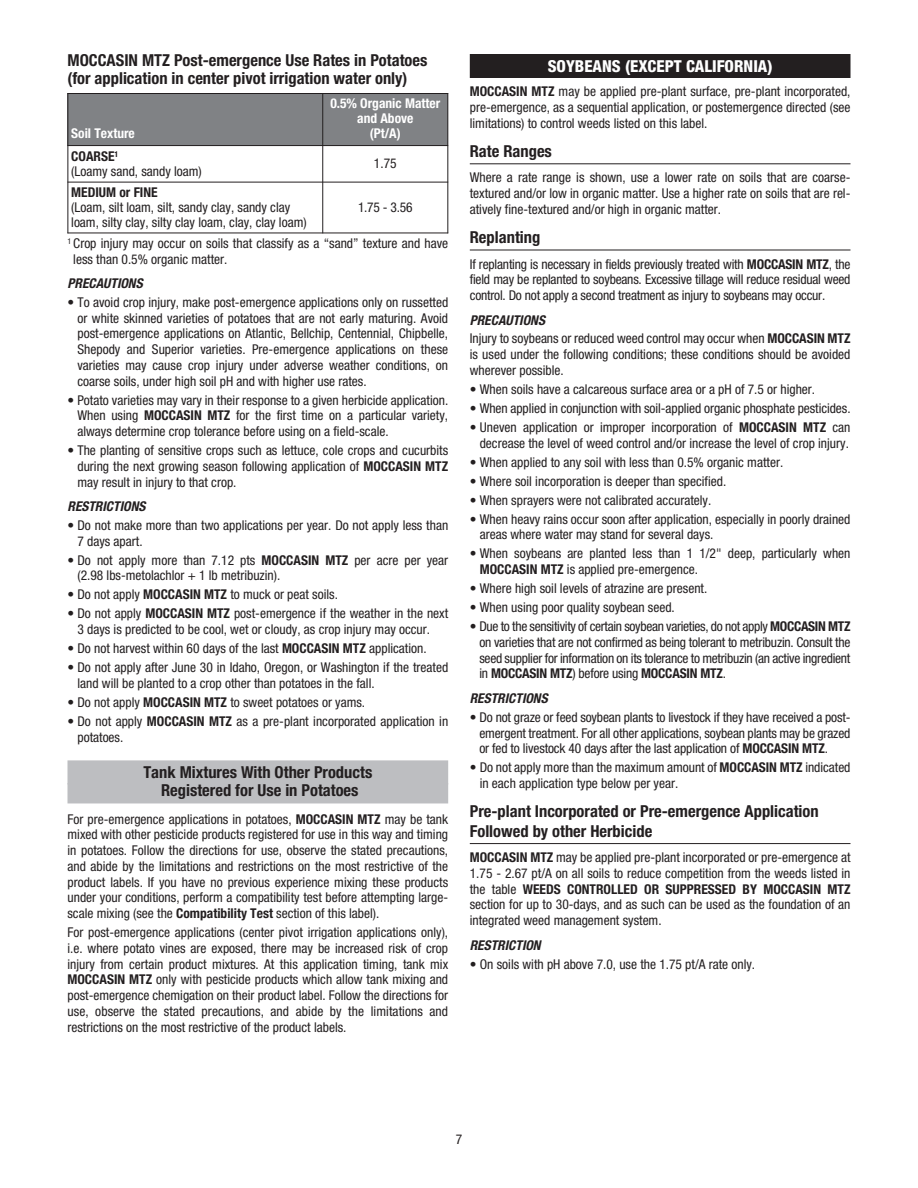
<style>
.page{position:relative;width:918px;height:1188px;background:#fff}
.page>*{position:absolute;margin:0;border:0;box-sizing:border-box;transform-origin:0 0}
.t1{font:700 condensed 16.5px/18px "Helvetica Neue LT Pro";color:#231f20}
.t2{font:800 condensed 16.5px "Helvetica Neue LT Pro";color:#fff}
.t3{font:condensed 13.5px/15.8px "Helvetica Neue LT Pro";color:#231f20}
.t4{font:italic 700 condensed 13.5px "Helvetica Neue LT Pro";color:#231f20}
.t5{font:700 condensed 13.5px/15px "Helvetica Neue LT Pro";color:#fff;text-align:center}
.t6{font:700 condensed 13.5px "Helvetica Neue LT Pro";color:#231f20}
.s1{font-weight:700}
.s2{font-weight:700;font-style:italic}
</style>
<div class="page">
<div style="left:68px;top:760px;width:380px;height:24px;background:#bdbec1"></div>
<div style="left:68px;top:783px;width:380px;height:20px;background:#bdbec1"></div>
<div style="left:470px;top:54px;width:381px;height:24px;background:#231f20"></div>
<hr style="left:470px;top:163px;width:381px;height:1px;background:#231f20">
<hr style="left:470px;top:250px;width:381px;height:1px;background:#231f20">
<hr style="left:470px;top:843px;width:381px;height:1px;background:#231f20">
<div style="left:68px;top:93px;width:255px;height:53px;background:#808285"></div>
<div style="left:323px;top:93px;width:125px;height:53px;background:#808285"></div>
<hr style="left:68px;top:93px;width:1px;height:140px;background:#231f20">
<hr style="left:322px;top:93px;width:1px;height:140px;background:#231f20">
<hr style="left:447px;top:93px;width:1px;height:140px;background:#231f20">
<hr style="left:68px;top:93px;width:380px;height:1px;background:#231f20">
<hr style="left:68px;top:145px;width:380px;height:1px;background:#231f20">
<hr style="left:68px;top:182px;width:380px;height:1px;background:#231f20">
<hr style="left:68px;top:233px;width:380px;height:1px;background:#231f20">
<p class="t1" style="left:68px;top:52px;width:361px">MOCCASIN MTZ Post-emergence Use Rates in Potatoes (for application in center pivot irrigation water only)</p>
<p class="t5" style="left:71px;top:127px;width:65px">Soil Texture</p>
<p class="t5" style="left:330px;top:97px;width:111px">0.5% Organic Matter and Above<br>(Pt/A)</p>
<p class="t3" style="left:71px;top:150px;width:132px;line-height:15px"><span class="s1">COARSE</span><sup>1<br></sup>(Loamy sand, sandy loam)</p>
<p class="t3" style="left:374px;top:157px;width:24px">1.75</p>
<p class="t6" style="left:71px;top:187px;width:88px">MEDIUM or FINE</p>
<p class="t3" style="left:71px;top:201px;width:237px;line-height:15px">(Loam, silt loam, silt, sandy clay, sandy clay loam, silty clay, silty clay loam, clay, clay loam)</p>
<p class="t3" style="left:358px;top:200px;width:56px">1.75 - 3.56</p>
<p class="t3" style="left:73px;top:236px;width:376px;text-indent:-6px"><sup>1</sup> Crop injury may occur on soils that classify as a “sand” texture and have less than 0.5% organic matter.</p>
<p class="t4" style="left:67px;top:275px;width:77px">PRECAUTIONS</p>
<p class="t3" style="left:77px;top:295px;width:372px;text-align:justify;text-indent:-10px">• To avoid crop injury, make post-emergence applications only on russetted or white skinned varieties of potatoes that are not early maturing. Avoid post-emergence applications on Atlantic, Bellchip, Centennial, Chipbelle, Shepody and Superior varieties. Pre-emergence applications on these varieties may cause crop injury under adverse weather conditions, on coarse soils, under high soil pH and with higher use rates.</p>
<p class="t3" style="left:77px;top:393px;width:372px;text-align:justify;text-indent:-10px">• Potato varieties may vary in their response to a given herbicide application.<br>When using <span class="s1">MOCCASIN MTZ</span> for the first time on a particular variety, always determine crop tolerance before using on a field-scale.</p>
<p class="t3" style="left:77px;top:444px;width:372px;text-align:justify;text-indent:-10px">• The planting of sensitive crops such as lettuce, cole crops and cucurbits during the next growing season following application of <span class="s1">MOCCASIN MTZ </span>may result in injury to that crop.</p>
<p class="t4" style="left:67px;top:498px;width:79px">RESTRICTIONS</p>
<p class="t3" style="left:77px;top:519px;width:372px;text-indent:-10px">• Do not make more than two applications per year. Do not apply less than<br>7 days apart.</p>
<p class="t3" style="left:77px;top:553px;width:372px;text-indent:-10px">• Do not apply more than 7.12 pts <span class="s1">MOCCASIN MTZ</span> per acre per year (2.98 lbs-metolachlor + 1 lb metribuzin).</p>
<p class="t3" style="left:67px;top:588px;width:272px">• Do not apply <span class="s1">MOCCASIN MTZ</span> to muck or peat soils.</p>
<p class="t3" style="left:77px;top:607px;width:372px;text-indent:-10px">• Do not apply <span class="s1">MOCCASIN MTZ</span> post-emergence if the weather in the next<br>3 days is predicted to be cool, wet or cloudy, as crop injury may occur.</p>
<p class="t3" style="left:68px;top:642px;width:361px">• Do not harvest within 60 days of the last <span class="s1">MOCCASIN MTZ</span> application.</p>
<p class="t3" style="left:77px;top:661px;width:372px;text-indent:-10px">• Do not apply after June 30 in Idaho, Oregon, or Washington if the treated land will be planted to a crop other than potatoes in the fall.</p>
<p class="t3" style="left:68px;top:696px;width:299px">• Do not apply <span class="s1">MOCCASIN MTZ</span> to sweet potatoes or yams.</p>
<p class="t3" style="left:77px;top:714px;width:372px;text-indent:-10px">• Do not apply <span class="s1">MOCCASIN MTZ</span> as a pre-plant incorporated application in potatoes.</p>
<p class="t1" style="left:143px;top:765px;width:230px;text-align:center">Tank Mixtures With Other Products<br>Registered for Use in Potatoes</p>
<p class="t3" style="left:68px;top:812px;width:382px;text-align:justify">For pre-emergence applications in potatoes, <span class="s1">MOCCASIN MTZ</span> may be tank mixed with other pesticide products registered for use in this way and timing in potatoes. Follow the directions for use, observe the stated precautions, and abide by the limitations and restrictions on the most restrictive of the product labels. If you have no previous experience mixing these products under your conditions, perform a compatibility test before attempting large&shy;scale mixing (see the <span class="s1">Compatibility Test</span> section of this label).</p>
<p class="t3" style="left:68px;top:926px;width:382px;text-align:justify">For post-emergence applications (center pivot irrigation applications only), i.e. where potato vines are exposed, there may be increased risk of crop injury from certain product mixtures. At this application timing, tank mix <span class="s1">MOCCASIN MTZ</span> only with pesticide products which allow tank mixing and post-emergence chemigation on their product label. Follow the directions for use, observe the stated precautions, and abide by the limitations and restrictions on the most restrictive of the product labels.</p>
<p class="t2" style="left:548px;top:56px;width:226px">SOYBEANS (EXCEPT CALIFORNIA)</p>
<p class="t3" style="left:470px;top:85px;width:382px;text-align:justify"><span class="s1">MOCCASIN MTZ</span> may be applied pre-plant surface, pre-plant incorporated, pre-emergence, as a sequential application, or postemergence directed (see limitations) to control weeds listed on this label.</p>
<p class="t1" style="left:470px;top:144px;width:84px">Rate Ranges</p>
<p class="t3" style="left:470px;top:171px;width:382px;text-align:justify">Where a rate range is shown, use a lower rate on soils that are coarse&shy;textured and/or low in organic matter. Use a higher rate on soils that are rel&shy;atively fine-textured and/or high in organic matter.</p>
<p class="t1" style="left:470px;top:230px;width:72px">Replanting</p>
<p class="t3" style="left:470px;top:257px;width:382px;text-align:justify">If replanting is necessary in fields previously treated with <span class="s1">MOCCASIN MTZ</span>, the field may be replanted to soybeans. Excessive tillage will reduce residual weed control. Do not apply a second treatment as injury to soybeans may occur.</p>
<p class="t3" style="left:470px;top:311px;width:382px;line-height:19px"><span class="s2">PRECAUTIONS<br></span>Injury to soybeans or reduced weed control may occur when <span class="s1">MOCCASIN MTZ</span></p>
<p class="t3" style="left:470px;top:348px;width:382px">is used under the following conditions; these conditions should be avoided wherever possible.</p>
<p class="t3" style="left:470px;top:383px;width:347px">• When soils have a calcareous surface area or a pH of 7.5 or higher.</p>
<p class="t3" style="left:470px;top:402px;width:382px">• When applied in conjunction with soil-applied organic phosphate pesticides.</p>
<p class="t3" style="left:470px;top:421px;width:382px;text-align:right">• Uneven application or improper incorporation of <span class="s1">MOCCASIN MTZ</span> can decrease the level of weed control and/or increase the level of crop injury.</p>
<p class="t3" style="left:470px;top:455px;width:315px">• When applied to any soil with less than 0.5% organic matter.</p>
<p class="t3" style="left:470px;top:474px;width:258px">• Where soil incorporation is deeper than specified.</p>
<p class="t3" style="left:470px;top:493px;width:243px">• When sprayers were not calibrated accurately.</p>
<p class="t3" style="left:480px;top:512px;width:372px;text-indent:-10px">• When heavy rains occur soon after application, especially in poorly drained areas where water may stand for several days.</p>
<p class="t3" style="left:480px;top:547px;width:372px;text-indent:-10px">• When soybeans are planted less than 1 1/2" deep, particularly when<br><span class="s1">MOCCASIN MTZ</span> is applied pre-emergence.</p>
<p class="t3" style="left:470px;top:582px;width:239px">• Where high soil levels of atrazine are present.</p>
<p class="t3" style="left:470px;top:601px;width:207px">• When using poor quality soybean seed.</p>
<p class="t3" style="left:479px;top:620px;width:373px;text-align:justify;text-indent:-10px">• Due to the sensitivity of certain soybean varieties, do not apply <span class="s1">MOCCASIN MTZ </span>on varieties that are not confirmed as being tolerant to metribuzin. Consult the seed supplier for information on its tolerance to metribuzin (an active ingredient in <span class="s1">MOCCASIN MTZ</span>) before using <span class="s1">MOCCASIN MTZ</span>.</p>
<p class="t4" style="left:470px;top:690px;width:79px">RESTRICTIONS</p>
<p class="t3" style="left:479px;top:710px;width:373px;text-align:justify;text-indent:-10px">• Do not graze or feed soybean plants to livestock if they have received a post&shy;emergent treatment. For all other applications, soybean plants may be grazed or fed to livestock 40 days after the last application of <span class="s1">MOCCASIN MTZ</span>.</p>
<p class="t3" style="left:480px;top:761px;width:372px;text-indent:-10px">• Do not apply more than the maximum amount of <span class="s1">MOCCASIN MTZ</span> indicated in each application type below per year.</p>
<p class="t1" style="left:470px;top:803px;width:350px;line-height:19.5px">Pre-plant Incorporated or Pre-emergence Application<br>Followed by other Herbicide</p>
<p class="t3" style="left:470px;top:851px;width:382px;text-align:justify"><span class="s1">MOCCASIN MTZ</span> may be applied pre-plant incorporated or pre-emergence at 1.75 - 2.67 pt/A on all soils to reduce competition from the weeds listed in the table <span class="s1">WEEDS CONTROLLED OR SUPPRESSED BY MOCCASIN MTZ </span>section for up to 30-days, and as such can be used as the foundation of an integrated weed management system.</p>
<p class="t4" style="left:470px;top:937px;width:72px">RESTRICTION</p>
<p class="t3" style="left:470px;top:957px;width:287px">• On soils with pH above 7.0, use the 1.75 pt/A rate only.</p>
<p class="t3" style="left:456px;top:1132px;width:8px">7</p>
</div>
